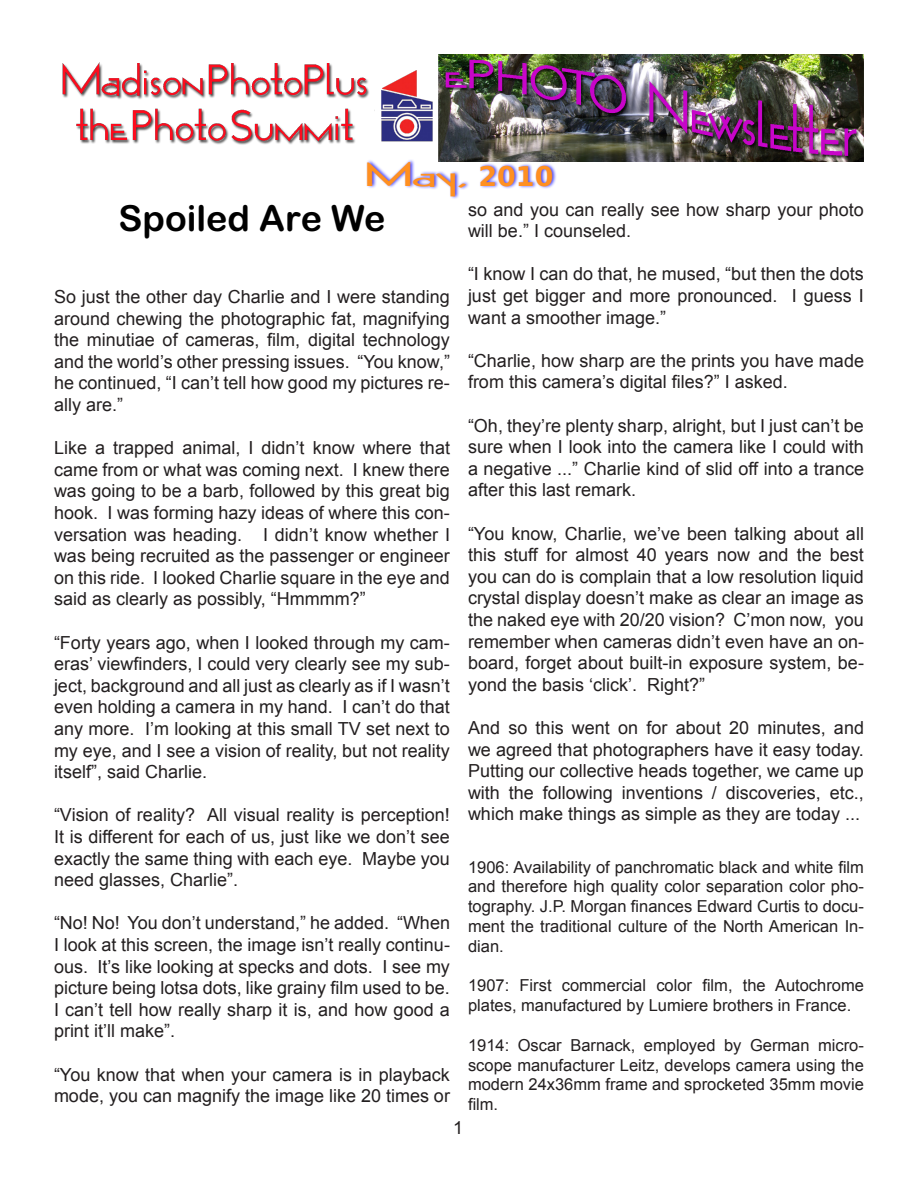
<style>
.page{position:relative;width:918px;height:1188px;background:#fff}
.page>*{position:absolute;margin:0;border:0;box-sizing:border-box;transform-origin:0 0}
.t1{font:36px "Arial Rounded 2";color:#000}
.t2{font:700 27px "Opticon One 1 Ex";color:#ff9021}
.t3{font:18px/21.6px "Arial";color:#231f20;text-align:justify}
.t4{font:16.5px/19.8px "Arial";color:#231f20;text-align:justify}
.s1{font-family:"Prima Sans BT"}
</style>
<div class="page">
<div style="left:365px;top:158px;width:192px;height:41px;background:#00f;opacity:.75"></div>
<img style="left:62px;top:54px;width:802px;height:108px">
<h2 class="t2" style="left:364px;top:161px;width:191px">May, <span class="s1">2010</span></h2>
<h1 class="t1" style="left:119px;top:197px;width:268px">Spoiled Are We</h1>
<p class="t3" style="left:54px;top:286px;width:397px">So just the other day Charlie and I were standing around chewing the photographic fat, magnifying the minutiae of cameras, film, digital technology and the world’s other pressing issues. “You know,” he continued, “I can’t tell how good my pictures re&shy;ally are.”</p>
<p class="t3" style="left:54px;top:437px;width:398px">Like a trapped animal, I didn’t know where that came from or what was coming next. I knew there was going to be a barb, followed by this great big hook. I was forming hazy ideas of where this con&shy;versation was heading. I didn’t know whether I was being recruited as the passenger or engineer on this ride. I looked Charlie square in the eye and said as clearly as possibly, “Hmmmm?”</p>
<p class="t3" style="left:54px;top:632px;width:397px">“Forty years ago, when I looked through my cam&shy;eras’ viewfinders, I could very clearly see my sub&shy;ject, background and all just as clearly as if I wasn’t even holding a camera in my hand. I can’t do that any more. I’m looking at this small TV set next to my eye, and I see a vision of reality, but not reality itself”, said Charlie.</p>
<p class="t3" style="left:54px;top:804px;width:397px">“Vision of reality? All visual reality is perception!<br>It is different for each of us, just like we don’t see exactly the same thing with each eye. Maybe you need glasses, Charlie”.</p>
<p class="t3" style="left:54px;top:912px;width:398px">“No! No! You don’t understand,” he added. “When I look at this screen, the image isn’t really continu&shy;ous. It’s like looking at specks and dots. I see my picture being lotsa dots, like grainy film used to be.<br>I can’t tell how really sharp it is, and how good a print it’ll make”.</p>
<p class="t3" style="left:54px;top:1064px;width:397px">“You know that when your camera is in playback mode, you can magnify the image like 20 times or</p>
<p class="t3" style="left:468px;top:199px;width:397px">so and you can really see how sharp your photo will be.” I counseled.</p>
<p class="t3" style="left:468px;top:263px;width:397px">“I know I can do that, he mused, “but then the dots just get bigger and more pronounced. I guess I want a smoother image.”</p>
<p class="t3" style="left:468px;top:350px;width:398px">“Charlie, how sharp are the prints you have made from this camera’s digital files?” I asked.</p>
<p class="t3" style="left:468px;top:415px;width:398px">“Oh, they’re plenty sharp, alright, but I just can’t be sure when I look into the camera like I could with a negative ...” Charlie kind of slid off into a trance after this last remark.</p>
<p class="t3" style="left:468px;top:523px;width:398px">“You know, Charlie, we’ve been talking about all this stuff for almost 40 years now and the best you can do is complain that a low resolution liquid crystal display doesn’t make as clear an image as the naked eye with 20/20 vision? C’mon now, you remember when cameras didn’t even have an on&shy;board, forget about built-in exposure system, be&shy;yond the basis ‘click’. Right?”</p>
<p class="t3" style="left:468px;top:717px;width:398px">And so this went on for about 20 minutes, and we agreed that photographers have it easy today.<br>Putting our collective heads together, we came up with the following inventions / discoveries, etc., which make things as simple as they are today ...</p>
<p class="t4" style="left:468px;top:857px;width:398px">1906: Availability of panchromatic black and white film and therefore high quality color separation color pho&shy;tography. J.P. Morgan finances Edward Curtis to docu&shy;ment the traditional culture of the North American In&shy;dian.</p>
<p class="t4" style="left:468px;top:976px;width:397px">1907: First commercial color film, the Autochrome plates, manufactured by Lumiere brothers in France.</p>
<p class="t4" style="left:468px;top:1035px;width:397px">1914: Oscar Barnack, employed by German micro&shy;scope manufacturer Leitz, develops camera using the modern 24x36mm frame and sprocketed 35mm movie film.</p>
<p class="t3" style="left:453px;top:1117px;width:12px">1</p>
</div>
